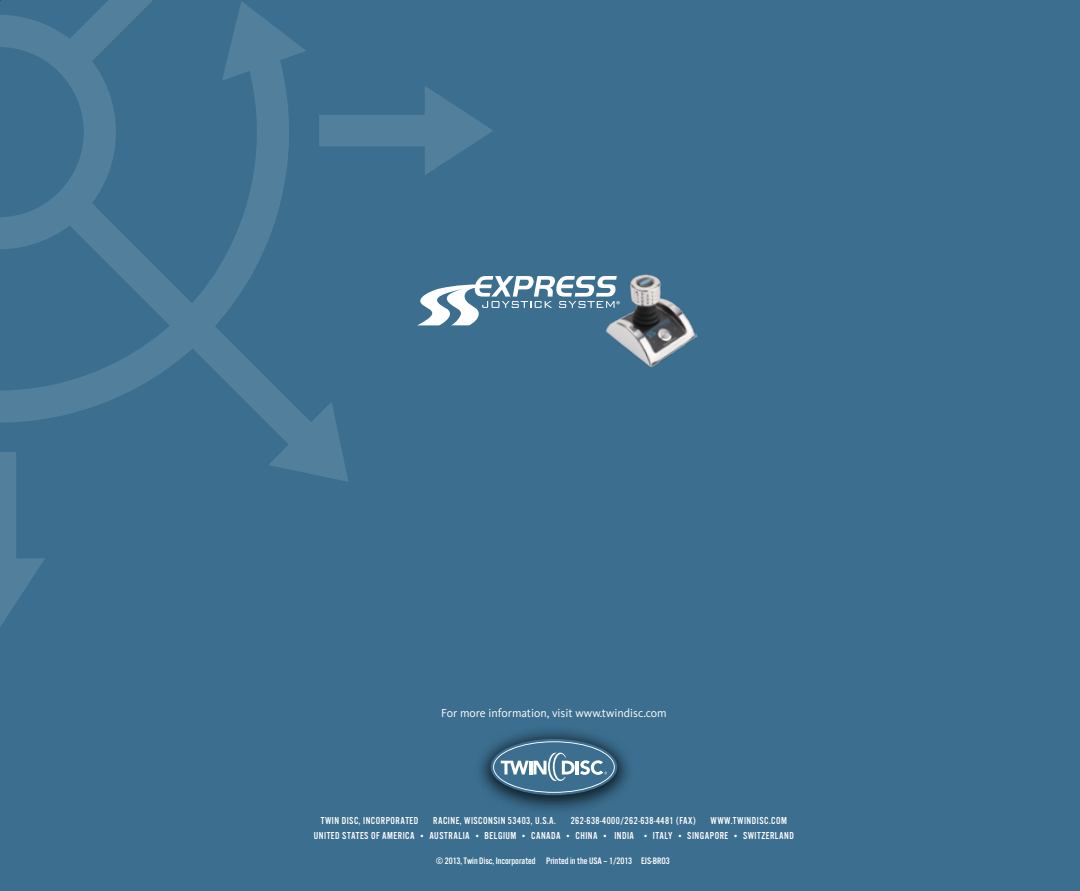
<style>
.page{position:relative;width:1080px;height:891px;background:#3b6e8f}
.page>*{position:absolute;margin:0;border:0;box-sizing:border-box;transform-origin:0 0}
.t1{font:12px "Kievit";color:#fff}
.t2{font:10.5px "Alternate Gothic EF No Three";letter-spacing:.05em;color:#fff;scale:.95 1}
.t3{font:9.75px "Alternate Gothic EF No Three";color:#fff}
.s1{font-size:9px}
</style>
<div class="page">
<svg style="left:349px;top:86px;width:144px;height:89px"></svg>
<svg style="left:307px;top:115px;width:42px;height:367px"></svg>
<img style="left:606px;top:273px;width:92px;height:95px">
<svg style="left:418px;top:276px;width:202px;height:49px"></svg>
<div style="left:474px;top:724px;width:160px;height:91px;background:#000;opacity:.75"></div>
<div style="left:491px;top:739px;width:126px;height:56px;background:#3b6e8f;border-radius:50%"></div>
<svg style="left:493px;top:741px;width:122px;height:52px"></svg>
<svg style="left:0;top:0;width:307px;height:627px"></svg>
<p class="t1" style="left:441px;top:705px;width:227px">For more information, visit www.twindisc.com</p>
<p class="t2" style="left:321px;top:815px;width:103px">TWIN DISC, INCORPORATED</p>
<p class="t2" style="left:433px;top:815px;width:131px">RACINE, WISCONSIN 53403, U.S.A.</p>
<p class="t2" style="left:571px;top:815px;width:133px">262-638-4000/262-638-4481 (FAX)</p>
<p class="t2" style="left:710px;top:815px;width:82px">WWW.TWINDISC.COM</p>
<p class="t2" style="left:314px;top:830px;width:235px">UNITED STATES OF AMERICA <span class="s1">•</span> AUSTRALIA <span class="s1">•</span> BELGIUM <span class="s1">•</span> CANA</p>
<p class="t2" style="left:551px;top:830px;width:256px">DA <span class="s1">•</span> CHINA <span class="s1">•</span> INDIA <span class="s1">•</span> ITALY <span class="s1">•</span> SINGAPORE <span class="s1">•</span> SWITZERLAND</p>
<p class="t3" style="left:436px;top:856px;width:235px">© 2013, TWIN DISC, INCORPORATED PRINTED IN THE USA – 1/2013 EJS-BRO3</p>
</div>
